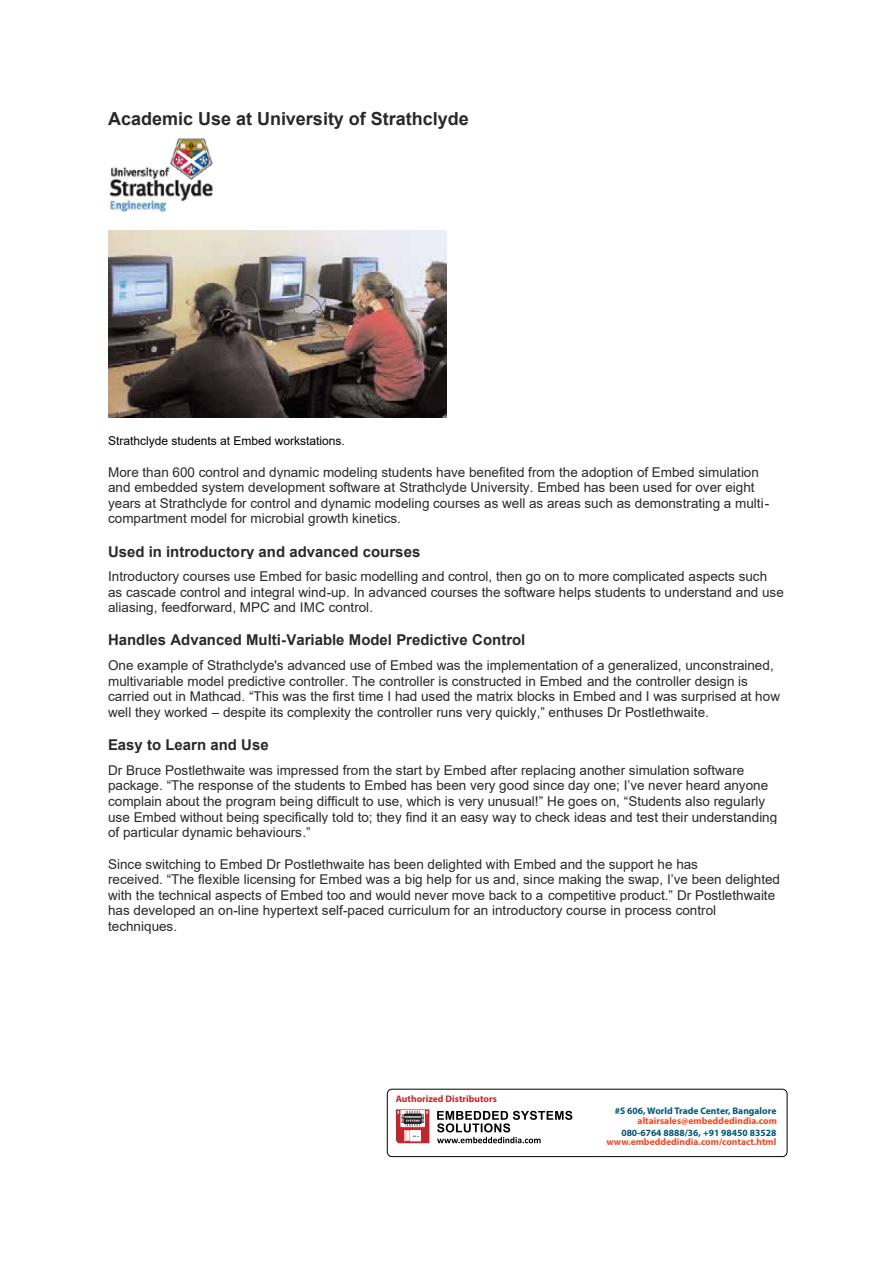
<style>
.page{position:relative;width:893px;height:1263px;background:#fff}
.page>*{position:absolute;margin:0;border:0;box-sizing:border-box;transform-origin:0 0}
.t1{font:700 18px "Arial";color:#292929}
.t2{font:700 15px "Arial";color:#292929}
.t3{font:13.5px/15.6px "Arial";color:#292929}
.t4{font:12px "Arial";letter-spacing:-.005em;color:#000}
.t5{font:700 9.6px "Myriad Pro";color:#ef4923}
.t6{font:700 9.6px "Myriad Pro";color:#015776}
.t7{font:700 9.6px "Myriad Pro";color:#bf272d}
</style>
<div class="page">
<img style="left:108px;top:138px;width:105px;height:74px">
<img style="left:108px;top:230px;width:338px;height:188px">
<svg style="left:396px;top:1109px;width:33px;height:34px"></svg>
<svg style="left:437px;top:1111px;width:135px;height:32px"></svg>
<div style="left:387px;top:1089px;width:400px;height:68px;border:1px solid #000;border-radius:5px"></div>
<h1 class="t1" style="left:108px;top:106px;width:362px">Academic Use at University of Strathclyde</h1>
<p class="t4" style="left:108px;top:433px;width:238px">Strathclyde students at Embed workstations.</p>
<p class="t3" style="left:108px;top:464px;width:663px">More than 600 control and dynamic modeling students have benefited from the adoption of Embed simulation and embedded system development software at Strathclyde University. Embed has been used for over eight years at Strathclyde for control and dynamic modeling courses as well as areas such as demonstrating a multi&shy;compartment model for microbial growth kinetics.</p>
<p class="t2" style="left:108px;top:541px;width:314px">Used in introductory and advanced courses</p>
<p class="t3" style="left:108px;top:569px;width:677px">Introductory courses use Embed for basic modelling and control, then go on to more complicated aspects such as cascade control and integral wind-up. In advanced courses the software helps students to understand and use aliasing, feedforward, MPC and IMC control.</p>
<p class="t2" style="left:108px;top:630px;width:419px">Handles Advanced Multi-Variable Model Predictive Control</p>
<p class="t3" style="left:108px;top:658px;width:674px">One example of Strathclyde's advanced use of Embed was the implementation of a generalized, unconstrained, multivariable model predictive controller. The controller is constructed in Embed and the controller design is carried out in Mathcad. “This was the first time I had used the matrix blocks in Embed and I was surprised at how well they worked – despite its complexity the controller runs very quickly,” enthuses Dr Postlethwaite.</p>
<p class="t2" style="left:108px;top:734px;width:162px">Easy to Learn and Use</p>
<p class="t3" style="left:108px;top:762px;width:671px">Dr Bruce Postlethwaite was impressed from the start by Embed after replacing another simulation software package. “The response of the students to Embed has been very good since day one; I’ve never heard anyone complain about the program being difficult to use, which is very unusual!” He goes on, “Students also regularly use Embed without being specifically told to; they find it an easy way to check ideas and test their understanding of particular dynamic behaviours.”</p>
<p class="t3" style="left:108px;top:856px;width:674px">Since switching to Embed Dr Postlethwaite has been delighted with Embed and the support he has<br>received. “The flexible licensing for Embed was a big help for us and, since making the swap, I’ve been delighted with the technical aspects of Embed too and would never move back to a competitive product.” Dr Postlethwaite has developed an on-line hypertext self-paced curriculum for an introductory course in process control techniques.</p>
<p class="t7" style="left:396px;top:1093px;width:103px">Authorized Distributors</p>
<p class="t6" style="left:615px;top:1104px;width:163px">#S 606, World Trade Center, Bangalore</p>
<p class="t5" style="left:638px;top:1115px;width:141px">altairsales@embeddedindia.com</p>
<p class="t6" style="left:621px;top:1126px;width:156px">080-6764 8888/36, +91 98450 83528</p>
<p class="t5" style="left:606px;top:1135px;width:171px">www.embeddedindia.com/contact.html</p>
</div>
